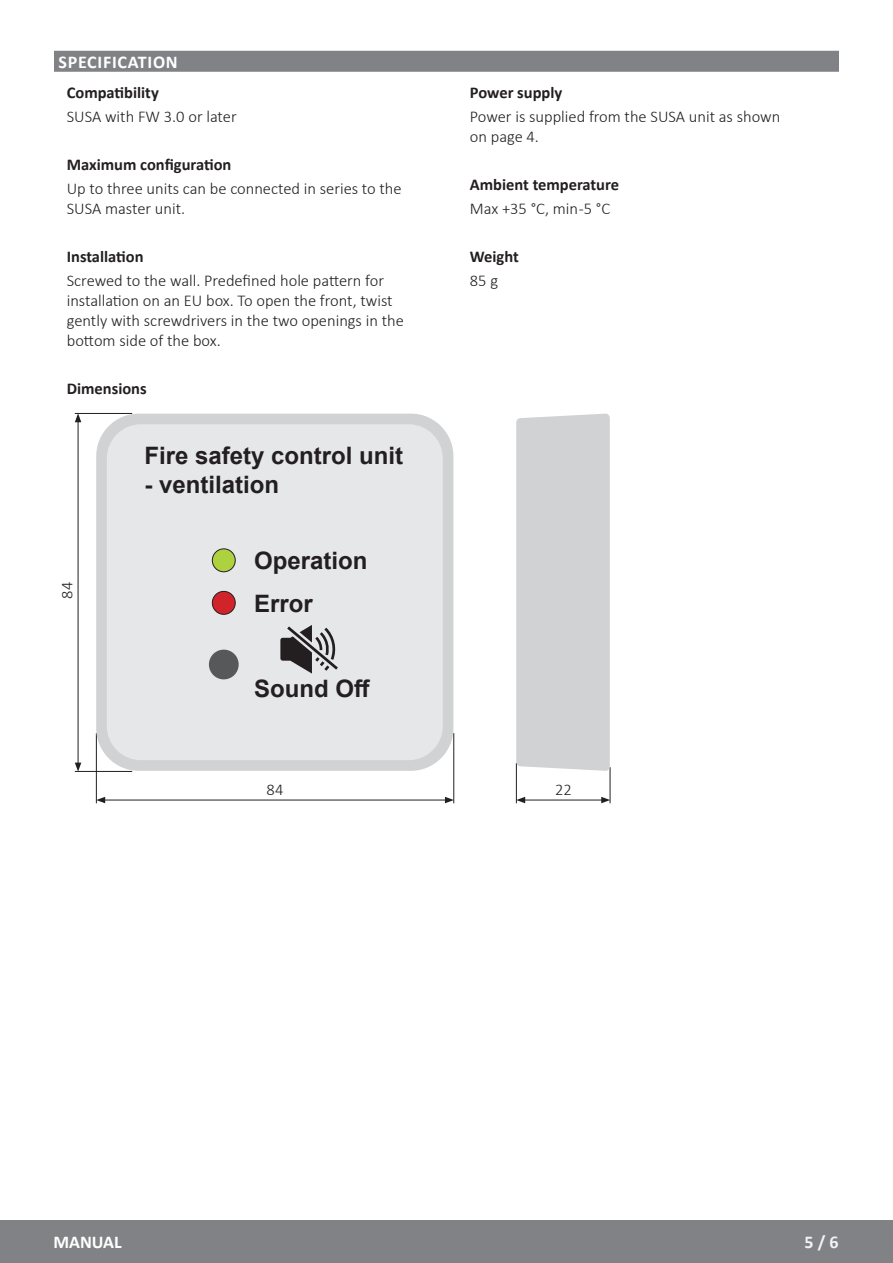
<style>
.page{position:relative;width:893px;height:1263px;background:#fff}
.page>*{position:absolute;margin:0;border:0;box-sizing:border-box;transform-origin:0 0}
.t1{font:700 24px "Arial";color:#231f20}
.Rubrik_grå_bakgrund{font:700 18px "Calibri";letter-spacing:.04em;color:#fff}
.t2{font:700 18px "Calibri";color:#f2f3f4}
.Brödtext{font:300 16.5px/19.8px "Calibri";color:#231f20}
.Brödtext-2{font:700 16.5px "Calibri";color:#231f20}
</style>
<div class="page">
<div style="left:0;top:1220px;width:893px;height:43px;background:#808285"></div>
<div style="left:54px;top:51px;width:785px;height:21px;background:#808285"></div>
<hr style="left:78px;top:420px;width:1px;height:345px;background:#231f20">
<svg style="left:75px;top:414px;width:6px;height:8px"></svg>
<svg style="left:75px;top:763px;width:6px;height:8px"></svg>
<hr style="left:103px;top:800px;width:344px;height:1px;background:#231f20">
<svg style="left:97px;top:797px;width:8px;height:6px"></svg>
<svg style="left:445px;top:797px;width:8px;height:6px"></svg>
<hr style="left:523px;top:800px;width:81px;height:1px;background:#231f20">
<svg style="left:517px;top:797px;width:8px;height:6px"></svg>
<svg style="left:601px;top:797px;width:9px;height:6px"></svg>
<hr style="left:75px;top:413px;width:57px;height:1px;background:#231f20">
<hr style="left:75px;top:771px;width:57px;height:1px;background:#231f20">
<hr style="left:96px;top:733px;width:1px;height:70px;background:#231f20">
<hr style="left:453px;top:733px;width:1px;height:70px;background:#231f20">
<hr style="left:516px;top:763px;width:1px;height:40px;background:#231f20">
<hr style="left:610px;top:767px;width:1px;height:36px;background:#231f20">
<div style="left:96px;top:414px;width:357px;height:357px;background:#d1d2d4;border-radius:43px"></div>
<div style="left:107px;top:424px;width:336px;height:336px;background:#e6e7e9;border-radius:34px"></div>
<div style="left:209px;top:650px;width:30px;height:29px;background:#57585a;border-radius:50%"></div>
<div style="left:212px;top:549px;width:23px;height:23px;background:#aed140;border-radius:50%"></div>
<div style="left:212px;top:548px;width:24px;height:24px;border:1px solid #231f20;border-radius:50%"></div>
<div style="left:212px;top:591px;width:23px;height:23px;background:#d1232a;border-radius:50%"></div>
<div style="left:212px;top:591px;width:24px;height:24px;border:1px solid #231f20;border-radius:50%"></div>
<div style="left:516px;top:414px;width:94px;height:357px;background:#d1d2d4"></div>
<svg style="left:280px;top:625px;width:58px;height:49px"></svg>
<p class="Rubrik_grå_bakgrund" style="left:59px;top:49px;width:121px">SPECIFICATION</p>
<p class="Brödtext-2" style="left:67px;top:81px;width:94px">Compatibility</p>
<p class="Brödtext" style="left:67px;top:107px;width:171px">SUSA with FW 3.0 or later</p>
<p class="Brödtext-2" style="left:67px;top:153px;width:166px">Maximum configuration</p>
<p class="Brödtext" style="left:67px;top:179px;width:336px">Up to three units can be connected in series to the<br>SUSA master unit.</p>
<p class="Brödtext-2" style="left:67px;top:245px;width:78px">Installation</p>
<p class="Brödtext" style="left:67px;top:271px;width:339px">Screwed to the wall. Predefined hole pattern for installation on an EU box. To open the front, twist gently with screwdrivers in the two openings in the bottom side of the box.</p>
<p class="Brödtext-2" style="left:67px;top:377px;width:81px">Dimensions</p>
<p class="Brödtext" style="left:57px;top:599px;width:18px;rotate:-90deg">84</p>
<p class="t1" style="left:145px;top:439px;width:260px">Fire safety control unit</p>
<p class="t1" style="left:145px;top:468px;width:136px">- ventilation</p>
<p class="t1" style="left:254px;top:543px;width:115px">Operation</p>
<p class="t1" style="left:254px;top:586px;width:60px">Error</p>
<p class="t1" style="left:254px;top:672px;width:118px">Sound Off</p>
<p class="Brödtext-2" style="left:470px;top:81px;width:94px">Power supply</p>
<p class="Brödtext" style="left:470px;top:107px;width:312px">Power is supplied from the SUSA unit as shown on page 4.</p>
<p class="Brödtext-2" style="left:470px;top:173px;width:151px">Ambient temperature</p>
<p class="Brödtext" style="left:470px;top:199px;width:142px">Max +35 °C, min -5 °C</p>
<p class="Brödtext-2" style="left:470px;top:245px;width:50px">Weight</p>
<p class="Brödtext" style="left:470px;top:271px;width:30px">85 g</p>
<p class="Brödtext" style="left:267px;top:780px;width:18px">84</p>
<p class="Brödtext" style="left:555px;top:780px;width:18px">22</p>
<p class="Rubrik_grå_bakgrund" style="left:53px;top:1230px;width:70px">MANUAL</p>
<p class="t2" style="left:805px;top:1230px;width:36px">5 / 6</p>
</div>
